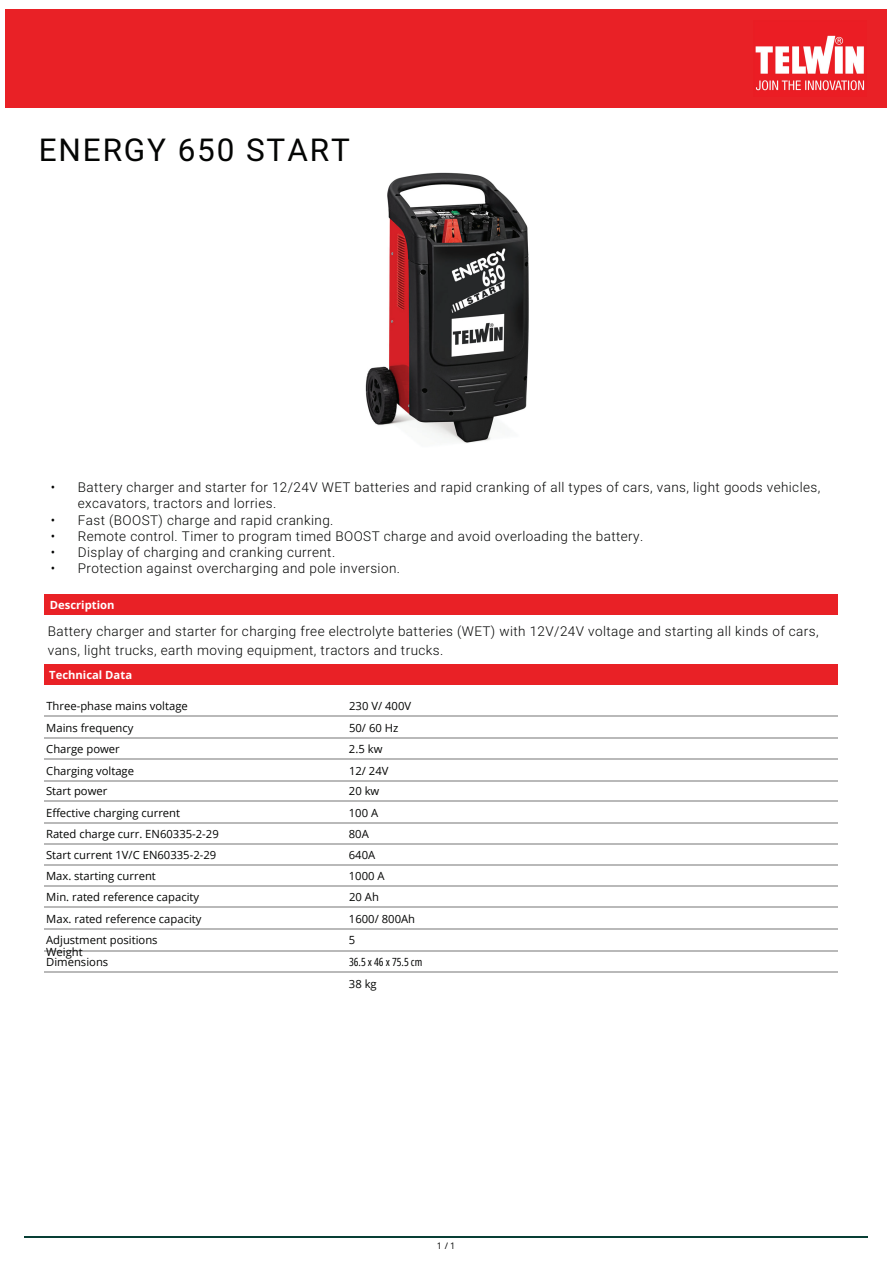
<style>
.page{position:relative;width:893px;height:1263px;background:#fff}
.page>*{position:absolute;margin:0;border:0;box-sizing:border-box;transform-origin:0 0}
.t1{font:31.5px "Roboto";letter-spacing:.06em;color:#040504}
.t2{font:300 13.5px/19.2px "Roboto";letter-spacing:.03em;color:#040504}
.t3{font:11.25px "Open Sans";color:#040504}
.t4{font:700 11.25px "Open Sans";color:#fff}
.t5{font:11.25px "Open Sans Condensed";color:#040504}
.t6{font:9px "Open Sans";color:#040504}
</style>
<div class="page">
<img style="left:365px;top:172px;width:164px;height:271px">
<div style="left:6px;top:9px;width:880px;height:99px;background:#e92126"></div>
<hr style="left:25px;top:1236px;width:842px;height:2px;background:#083f35">
<img style="left:755px;top:35px;width:110px;height:56px">
<div style="left:44px;top:665px;width:793px;height:20px;background:#e92126"></div>
<hr style="left:44px;top:716px;width:303px;height:1px;background:#b9b9b9">
<hr style="left:347px;top:716px;width:490px;height:1px;background:#b9b9b9">
<hr style="left:44px;top:737px;width:303px;height:1px;background:#b9b9b9">
<hr style="left:347px;top:737px;width:490px;height:1px;background:#b9b9b9">
<hr style="left:44px;top:759px;width:303px;height:1px;background:#b9b9b9">
<hr style="left:347px;top:759px;width:490px;height:1px;background:#b9b9b9">
<hr style="left:44px;top:801px;width:303px;height:1px;background:#b9b9b9">
<hr style="left:347px;top:801px;width:490px;height:1px;background:#b9b9b9">
<hr style="left:44px;top:822px;width:303px;height:1px;background:#b9b9b9">
<hr style="left:347px;top:822px;width:490px;height:1px;background:#b9b9b9">
<hr style="left:44px;top:844px;width:303px;height:1px;background:#b9b9b9">
<hr style="left:347px;top:844px;width:490px;height:1px;background:#b9b9b9">
<hr style="left:44px;top:864px;width:303px;height:1px;background:#b9b9b9">
<hr style="left:347px;top:864px;width:490px;height:1px;background:#b9b9b9">
<hr style="left:44px;top:886px;width:303px;height:1px;background:#b9b9b9">
<hr style="left:347px;top:886px;width:490px;height:1px;background:#b9b9b9">
<hr style="left:44px;top:907px;width:303px;height:1px;background:#b9b9b9">
<hr style="left:347px;top:907px;width:490px;height:1px;background:#b9b9b9">
<hr style="left:44px;top:928px;width:303px;height:1px;background:#b9b9b9">
<hr style="left:347px;top:928px;width:490px;height:1px;background:#b9b9b9">
<div style="left:44px;top:594px;width:793px;height:21px;background:#e92126"></div>
<hr style="left:44px;top:950px;width:303px;height:2px;background:#b9b9b9">
<hr style="left:347px;top:950px;width:490px;height:2px;background:#b9b9b9">
<hr style="left:44px;top:972px;width:303px;height:1px;background:#b9b9b9">
<hr style="left:347px;top:972px;width:490px;height:1px;background:#b9b9b9">
<hr style="left:44px;top:780px;width:303px;height:1px;background:#b9b9b9">
<hr style="left:347px;top:780px;width:490px;height:1px;background:#b9b9b9">
<h1 class="t1" style="left:39px;top:128px;width:312px">ENERGY 650 START</h1>
<p class="t2" style="left:78px;top:479px;width:744px;line-height:16.2px;text-indent:-27px">• Battery charger and starter for 12/24V WET batteries and rapid cranking of all types of cars, vans, light goods vehicles, excavators, tractors and lorries.</p>
<p class="t2" style="left:51px;top:510px;width:284px">• Fast (BOOST) charge and rapid cranking.</p>
<p class="t2" style="left:51px;top:526px;width:594px">• Remote control. Timer to program timed BOOST charge and avoid overloading the battery.</p>
<p class="t2" style="left:51px;top:542px;width:286px">• Display of charging and cranking current.</p>
<p class="t2" style="left:51px;top:558px;width:351px">• Protection against overcharging and pole inversion.</p>
<p class="t4" style="left:50px;top:597px;width:66px">Description</p>
<p class="t2" style="left:48px;top:621px;width:772px">Battery charger and starter for charging free electrolyte batteries (WET) with 12V/24V voltage and starting all kinds of cars, vans, light trucks, earth moving equipment, tractors and trucks.</p>
<p class="t4" style="left:49px;top:668px;width:84px">Technical Data</p>
<p class="t3" style="left:46px;top:698px;width:143px">Three-phase mains voltage</p>
<p class="t3" style="left:349px;top:698px;width:63px">230 V/ 400V</p>
<p class="t3" style="left:46px;top:720px;width:89px">Mains frequency</p>
<p class="t3" style="left:349px;top:720px;width:51px">50/ 60 Hz</p>
<p class="t3" style="left:46px;top:741px;width:75px">Charge power</p>
<p class="t3" style="left:349px;top:741px;width:35px">2.5 kw</p>
<p class="t3" style="left:46px;top:784px;width:63px">Start power</p>
<p class="t3" style="left:349px;top:784px;width:32px">20 kw</p>
<p class="t3" style="left:46px;top:805px;width:135px">Effective charging current</p>
<p class="t3" style="left:349px;top:805px;width:31px">100 A</p>
<p class="t3" style="left:46px;top:826px;width:174px">Rated charge curr. EN60335-2-29</p>
<p class="t3" style="left:349px;top:826px;width:21px">80A</p>
<p class="t3" style="left:46px;top:848px;width:172px">Start current 1V/C EN60335-2-29</p>
<p class="t3" style="left:349px;top:848px;width:28px">640A</p>
<p class="t3" style="left:46px;top:868px;width:111px">Max. starting current</p>
<p class="t3" style="left:349px;top:868px;width:37px">1000 A</p>
<p class="t3" style="left:46px;top:889px;width:154px">Min. rated reference capacity</p>
<p class="t3" style="left:349px;top:889px;width:31px">20 Ah</p>
<p class="t3" style="left:46px;top:911px;width:157px">Max. rated reference capacity</p>
<p class="t3" style="left:349px;top:911px;width:68px">1600/ 800Ah</p>
<p class="t3" style="left:46px;top:932px;width:113px">Adjustment positions</p>
<p class="t3" style="left:349px;top:932px;width:8px">5</p>
<p class="t3" style="left:46px;top:763px;width:89px">Charging voltage</p>
<p class="t3" style="left:349px;top:763px;width:41px">12/ 24V</p>
<p class="t3" style="left:46px;top:944px;width:38px">Weight</p>
<p class="t3" style="left:46px;top:954px;width:64px">Dimensions</p>
<p class="t5" style="left:349px;top:954px;width:75px">36.5 x 46 x 75.5 cm</p>
<p class="t3" style="left:349px;top:976px;width:29px">38 kg</p>
<p class="t6" style="left:436px;top:1239px;width:20px">1/1</p>
</div>
